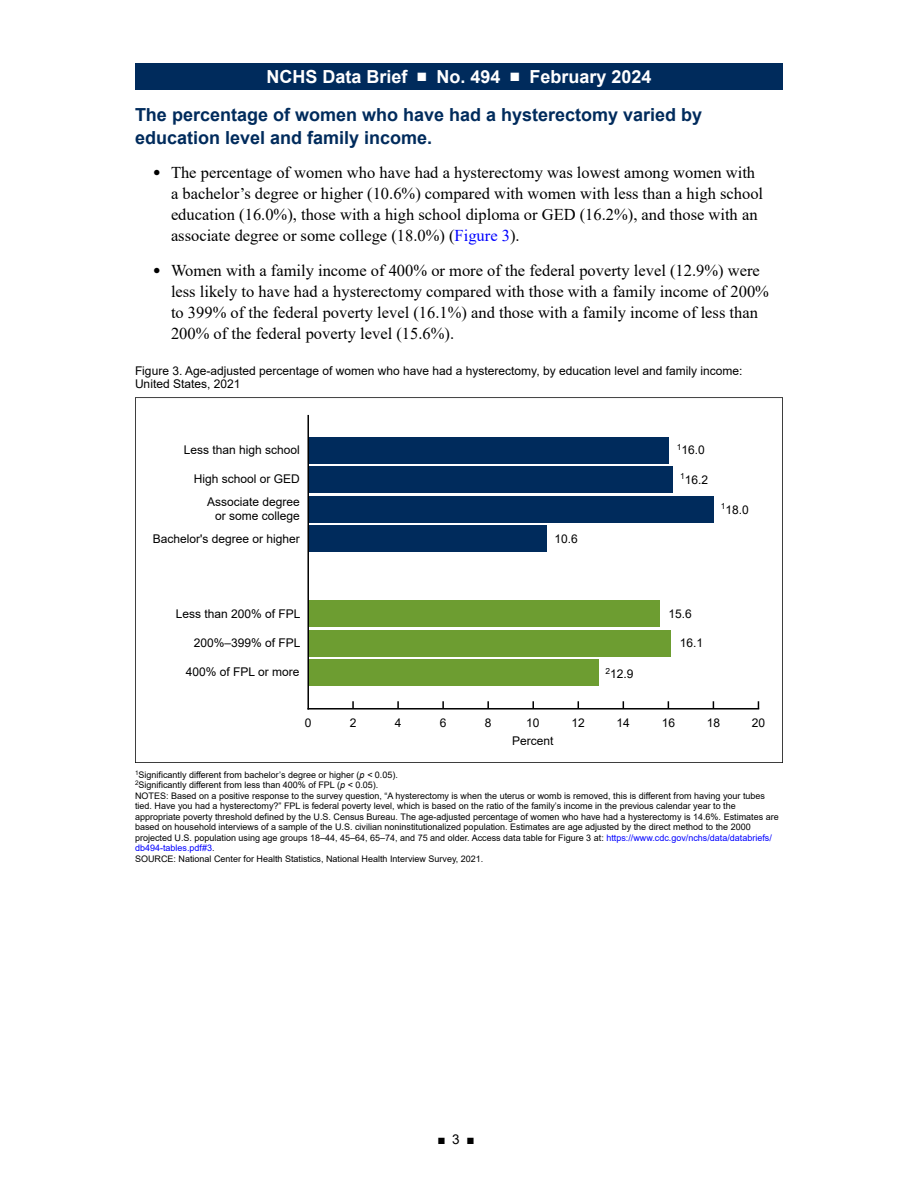
<style>
.page{position:relative;width:918px;height:1188px;background:#fff}
.page>*{position:absolute;margin:0;border:0;box-sizing:border-box;transform-origin:0 0}
.t1{font:700 18px/22.5px "Arial";color:#002b5c}
.t2{font:700 18px "Arial";color:#fff}
.t3{font:16.5px/21px "Times New Roman";color:#000}
.t4{font:13.5px "Arial";color:#000}
.t5{font:12px/13.5px "Arial";color:#000;text-align:right}
.t6{font:9px/10.5px "Arial";color:#000}
.s1{font-size:12.3px}
.s2{color:#00f}
.s3{font-style:italic}
</style>
<div class="page">
<div style="left:135px;top:63px;width:648px;height:27px;background:#002b5c"></div>
<svg style="left:135px;top:397px;width:648px;height:366px"></svg>
<div style="left:308px;top:437px;width:361px;height:27px;background:#002b5c"></div>
<div style="left:308px;top:467px;width:365px;height:26px;background:#002b5c"></div>
<div style="left:308px;top:496px;width:405px;height:27px;background:#002b5c"></div>
<div style="left:308px;top:526px;width:239px;height:26px;background:#002b5c"></div>
<div style="left:308px;top:600px;width:352px;height:27px;background:#6d9d31"></div>
<div style="left:308px;top:630px;width:363px;height:27px;background:#6d9d31"></div>
<div style="left:308px;top:660px;width:290px;height:26px;background:#6d9d31"></div>
<hr style="left:307px;top:416px;width:2px;height:293px;background:#000">
<h1 class="t2" style="left:267px;top:64px;width:386px">NCHS Data Brief ■ No. 494 ■ February 2024</h1>
<h2 class="t1" style="left:135px;top:104px;width:569px">The percentage of women who have had a hysterectomy varied by education level and family income.</h2>
<p class="t3" style="left:171px;top:162px;width:594px;text-indent:-18px"><span class="s1">●</span> The percentage of women who have had a hysterectomy was lowest among women with a bachelor’s degree or higher (10.6%) compared with women with less than a high school education (16.0%), those with a high school diploma or GED (16.2%), and those with an associate degree or some college (18.0%) (<span class="s2">Figure 3</span>).</p>
<p class="t3" style="left:171px;top:259px;width:600px;text-indent:-18px"><span class="s1">●</span> Women with a family income of 400% or more of the federal poverty level (12.9%) were less likely to have had a hysterectomy compared with those with a family income of 200% to 399% of the federal poverty level (16.1%) and those with a family income of less than 200% of the federal poverty level (15.6%).</p>
<p class="t5" style="left:135px;top:364px;width:609px;text-align:left">Figure 3. Age-adjusted percentage of women who have had a hysterectomy, by education level and family income:<br>United States, 2021</p>
<p class="t5" style="left:184px;top:443px;width:118px">Less than high school</p>
<p class="t5" style="left:194px;top:467px;width:108px;line-height:23px">High school or GED<br>Associate degree</p>
<p class="t5" style="left:153px;top:503px;width:149px;line-height:23.9px">or some college<br>Bachelor's degree or higher</p>
<p class="t5" style="left:176px;top:607px;width:126px">Less than 200% of FPL</p>
<p class="t5" style="left:194px;top:636px;width:108px">200%–399% of FPL</p>
<p class="t5" style="left:186px;top:665px;width:115px">400% of FPL or more</p>
<p class="t5" style="left:554px;top:532px;width:25px">10.6</p>
<p class="t5" style="left:606px;top:667px;width:30px"><sup>2</sup>12.9</p>
<p class="t5" style="left:677px;top:443px;width:30px"><sup>1</sup>16.0</p>
<p class="t5" style="left:680px;top:473px;width:30px"><sup>1</sup>16.2</p>
<p class="t5" style="left:721px;top:503px;width:30px"><sup>1</sup>18.0</p>
<p class="t5" style="left:668px;top:607px;width:25px">15.6</p>
<p class="t5" style="left:680px;top:636px;width:25px">16.1</p>
<p class="t5" style="left:305px;top:716px;width:8px">0</p>
<p class="t5" style="left:350px;top:716px;width:8px">2</p>
<p class="t5" style="left:395px;top:716px;width:8px">4</p>
<p class="t5" style="left:440px;top:716px;width:8px">6</p>
<p class="t5" style="left:485px;top:716px;width:8px">8</p>
<p class="t5" style="left:526px;top:716px;width:15px">10</p>
<p class="t5" style="left:572px;top:716px;width:15px">12</p>
<p class="t5" style="left:617px;top:716px;width:15px">14</p>
<p class="t5" style="left:662px;top:716px;width:15px">16</p>
<p class="t5" style="left:707px;top:716px;width:15px">18</p>
<p class="t5" style="left:752px;top:716px;width:15px">20</p>
<p class="t5" style="left:512px;top:734px;width:43px">Percent</p>
<p class="t6" style="left:135px;top:769px;width:645px"><sup>1</sup>Significantly different from bachelor’s degree or higher (<span class="s3">p &lt;</span> 0.05).<br><sup>2</sup>Significantly different from less than 400% of FPL (<span class="s3">p &lt;</span> 0.05).<br>NOTES: Based on a positive response to the survey question, “A hysterectomy is when the uterus or womb is removed, this is different from having your tubes tied. Have you had a hysterectomy?” FPL is federal poverty level, which is based on the ratio of the family’s income in the previous calendar year to the appropriate poverty threshold defined by the U.S. Census Bureau. The age-adjusted percentage of women who have had a hysterectomy is 14.6%. Estimates are based on household interviews of a sample of the U.S. civilian noninstitutionalized population. Estimates are age adjusted by the direct method to the 2000 projected U.S. population using age groups 18–44, 45–64, 65–74, and 75 and older. Access data table for Figure 3 at: <span class="s2">https://www.cdc.gov/nchs/data/databriefs/ db494-tables.pdf#3</span>.<br>SOURCE: National Center for Health Statistics, National Health Interview Survey, 2021.</p>
<h3 class="t4" style="left:437px;top:1130px;width:39px">■ 3 ■</h3>
</div>
